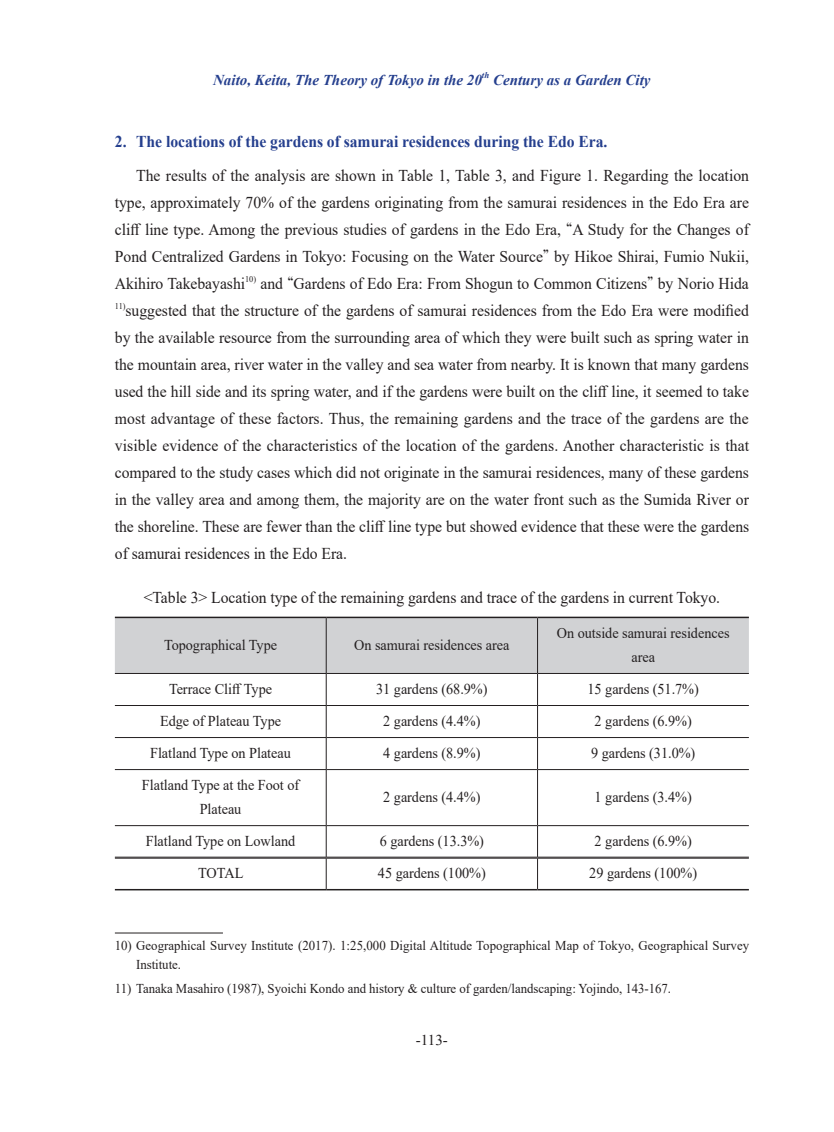
<style>
.page{position:relative;width:834px;height:1132px;background:#fff}
.page>*{position:absolute;margin:0;border:0;box-sizing:border-box;transform-origin:0 0}
.영문_본문{font:16.5px/27px "Times New Roman";letter-spacing:-.005em;color:#231f20;text-align:justify;scale:.95 1}
.영문_2{font:700 16.5px "Times New Roman";letter-spacing:-.005em;color:#253f8e;scale:.95 1}
.표{font:15px/24px "Times New Roman";letter-spacing:-.005em;color:#231f20;text-align:center;scale:.95 1}
.t1{font:italic 700 15px "Times New Roman";color:#253f8e}
.표-2{font:15px "Times New Roman";letter-spacing:-.005em;color:#231f20}
.각주선{font:13.5px/19.5px "Times New Roman";letter-spacing:-.005em;color:#231f20;scale:.95 1}
.t2{font:italic 700 8.7px "Times New Roman";color:#253f8e}
.s1{font-family:"YDVY Mj O Std 135"}
</style>
<div class="page">
<div style="left:115px;top:618px;width:633px;height:55px;background:#d1d2d4"></div>
<hr style="left:115px;top:616px;width:211px;height:2px;background:#231f20">
<hr style="left:326px;top:618px;width:1px;height:55px;background:#231f20">
<hr style="left:537px;top:618px;width:1px;height:55px;background:#231f20">
<hr style="left:115px;top:673px;width:211px;height:1px;background:#231f20">
<hr style="left:326px;top:673px;width:211px;height:1px;background:#231f20">
<hr style="left:326px;top:673px;width:1px;height:32px;background:#231f20">
<hr style="left:537px;top:673px;width:211px;height:1px;background:#231f20">
<hr style="left:537px;top:673px;width:1px;height:32px;background:#231f20">
<hr style="left:115px;top:705px;width:211px;height:1px;background:#231f20">
<hr style="left:326px;top:705px;width:211px;height:1px;background:#231f20">
<hr style="left:326px;top:705px;width:1px;height:32px;background:#231f20">
<hr style="left:537px;top:705px;width:211px;height:1px;background:#231f20">
<hr style="left:537px;top:705px;width:1px;height:32px;background:#231f20">
<hr style="left:115px;top:737px;width:211px;height:1px;background:#231f20">
<hr style="left:326px;top:737px;width:211px;height:1px;background:#231f20">
<hr style="left:326px;top:737px;width:1px;height:32px;background:#231f20">
<hr style="left:537px;top:737px;width:211px;height:1px;background:#231f20">
<hr style="left:537px;top:737px;width:1px;height:32px;background:#231f20">
<hr style="left:115px;top:769px;width:211px;height:1px;background:#231f20">
<hr style="left:326px;top:769px;width:211px;height:1px;background:#231f20">
<hr style="left:326px;top:769px;width:1px;height:56px;background:#231f20">
<hr style="left:537px;top:769px;width:211px;height:1px;background:#231f20">
<hr style="left:537px;top:769px;width:1px;height:56px;background:#231f20">
<hr style="left:115px;top:825px;width:211px;height:1px;background:#231f20">
<hr style="left:326px;top:825px;width:211px;height:1px;background:#231f20">
<hr style="left:326px;top:825px;width:1px;height:31px;background:#231f20">
<hr style="left:537px;top:825px;width:211px;height:1px;background:#231f20">
<hr style="left:537px;top:825px;width:1px;height:31px;background:#231f20">
<hr style="left:326px;top:858px;width:1px;height:30px;background:#231f20">
<hr style="left:537px;top:858px;width:1px;height:30px;background:#231f20">
<hr style="left:326px;top:616px;width:211px;height:2px;background:#231f20">
<hr style="left:537px;top:616px;width:211px;height:2px;background:#231f20">
<hr style="left:115px;top:888px;width:211px;height:2px;background:#231f20">
<hr style="left:537px;top:888px;width:211px;height:2px;background:#231f20">
<hr style="left:326px;top:888px;width:211px;height:2px;background:#231f20">
<hr style="left:115px;top:856px;width:211px;height:1px;background:#231f20">
<hr style="left:115px;top:857px;width:211px;height:1px;background:#231f20">
<hr style="left:326px;top:856px;width:211px;height:1px;background:#231f20">
<hr style="left:326px;top:857px;width:211px;height:1px;background:#231f20">
<hr style="left:537px;top:856px;width:211px;height:1px;background:#231f20">
<hr style="left:537px;top:857px;width:211px;height:1px;background:#231f20">
<hr style="left:115px;top:932px;width:108px;height:1px;background:#231f20">
<p class="t1" style="left:213px;top:69px;width:270px">Naito, Keita, The Theory of Tokyo in the 20</p>
<p class="t2" style="left:482px;top:69px;width:9px">th</p>
<p class="t1" style="left:493px;top:69px;width:159px">Century as a Garden City</p>
<p class="영문_2" style="left:115px;top:130px;width:520px">2. The locations of the gardens of samurai residences during the Edo Era.</p>
<p class="영문_본문" style="left:115px;top:161px;width:669px;text-indent:21px">The results of the analysis are shown in Table 1, Table 3, and Figure 1. Regarding the location type, approximately 70% of the gardens originating from the samurai residences in the Edo Era are cliff line type. Among the previous studies of gardens in the Edo Era, <span class="s1">“</span>A Study for the Changes of Pond Centralized Gardens in Tokyo: Focusing on the Water Source<span class="s1">”</span> by Hikoe Shirai, Fumio Nukii, Akihiro Takebayashi<sup>10)</sup> and <span class="s1">“</span>Gardens of Edo Era: From Shogun to Common Citizens<span class="s1">”</span> by Norio Hida <sup>11)</sup>suggested that the structure of the gardens of samurai residences from the Edo Era were modified by the available resource from the surrounding area of which they were built such as spring water in the mountain area, river water in the valley and sea water from nearby. It is known that many gardens used the hill side and its spring water, and if the gardens were built on the cliff line, it seemed to take most advantage of these factors. Thus, the remaining gardens and the trace of the gardens are the visible evidence of the characteristics of the location of the gardens. Another characteristic is that compared to the study cases which did not originate in the samurai residences, many of these gardens in the valley area and among them, the majority are on the water front such as the Sumida River or the shoreline. These are fewer than the cliff line type but showed evidence that these were the gardens of samurai residences in the Edo Era.</p>
<p class="영문_본문" style="left:144px;top:583px;width:608px">&lt;Table 3&gt; Location type of the remaining gardens and trace of the gardens in current Tokyo.</p>
<p class="표" style="left:164px;top:632px;width:120px">Topographical Type</p>
<p class="표" style="left:354px;top:632px;width:165px">On samurai residences area</p>
<p class="표" style="left:556px;top:620px;width:183px">On outside samurai residences area</p>
<p class="표" style="left:169px;top:676px;width:110px">Terrace Cliff Type</p>
<p class="표" style="left:376px;top:676px;width:119px">31 gardens (68.9%)</p>
<p class="표" style="left:587px;top:676px;width:119px">15 gardens (51.7%)</p>
<p class="표" style="left:160px;top:708px;width:129px">Edge of Plateau Type</p>
<p class="표" style="left:383px;top:708px;width:104px">2 gardens (4.4%)</p>
<p class="표" style="left:594px;top:708px;width:104px">2 gardens (6.9%)</p>
<p class="표" style="left:150px;top:740px;width:150px">Flatland Type on Plateau</p>
<p class="표" style="left:383px;top:740px;width:104px">4 gardens (8.9%)</p>
<p class="표" style="left:591px;top:740px;width:111px">9 gardens (31.0%)</p>
<p class="표" style="left:142px;top:772px;width:167px">Flatland Type at the Foot of<br>Plateau</p>
<p class="표" style="left:383px;top:784px;width:104px">2 gardens (4.4%)</p>
<p class="표" style="left:594px;top:784px;width:104px">1 gardens (3.4%)</p>
<p class="표" style="left:146px;top:828px;width:159px">Flatland Type on Lowland</p>
<p class="표" style="left:379px;top:828px;width:111px">6 gardens (13.3%)</p>
<p class="표" style="left:594px;top:828px;width:104px">2 gardens (6.9%)</p>
<p class="표" style="left:198px;top:860px;width:49px">TOTAL</p>
<p class="표" style="left:378px;top:860px;width:115px">45 gardens (100%)</p>
<p class="표" style="left:589px;top:860px;width:115px">29 gardens (100%)</p>
<p class="각주선" style="left:136px;top:934px;width:646px;text-indent:-21px">10) Geographical Survey Institute (2017). 1:25,000 Digital Altitude Topographical Map of Tokyo, Geographical Survey<br>Institute.</p>
<p class="각주선" style="left:115px;top:978px;width:587px">11) Tanaka Masahiro (1987), Syoichi Kondo and history &amp; culture of garden/landscaping: Yojindo, 143-167.</p>
<p class="표-2" style="left:416px;top:1028px;width:33px">-113-</p>
</div>
